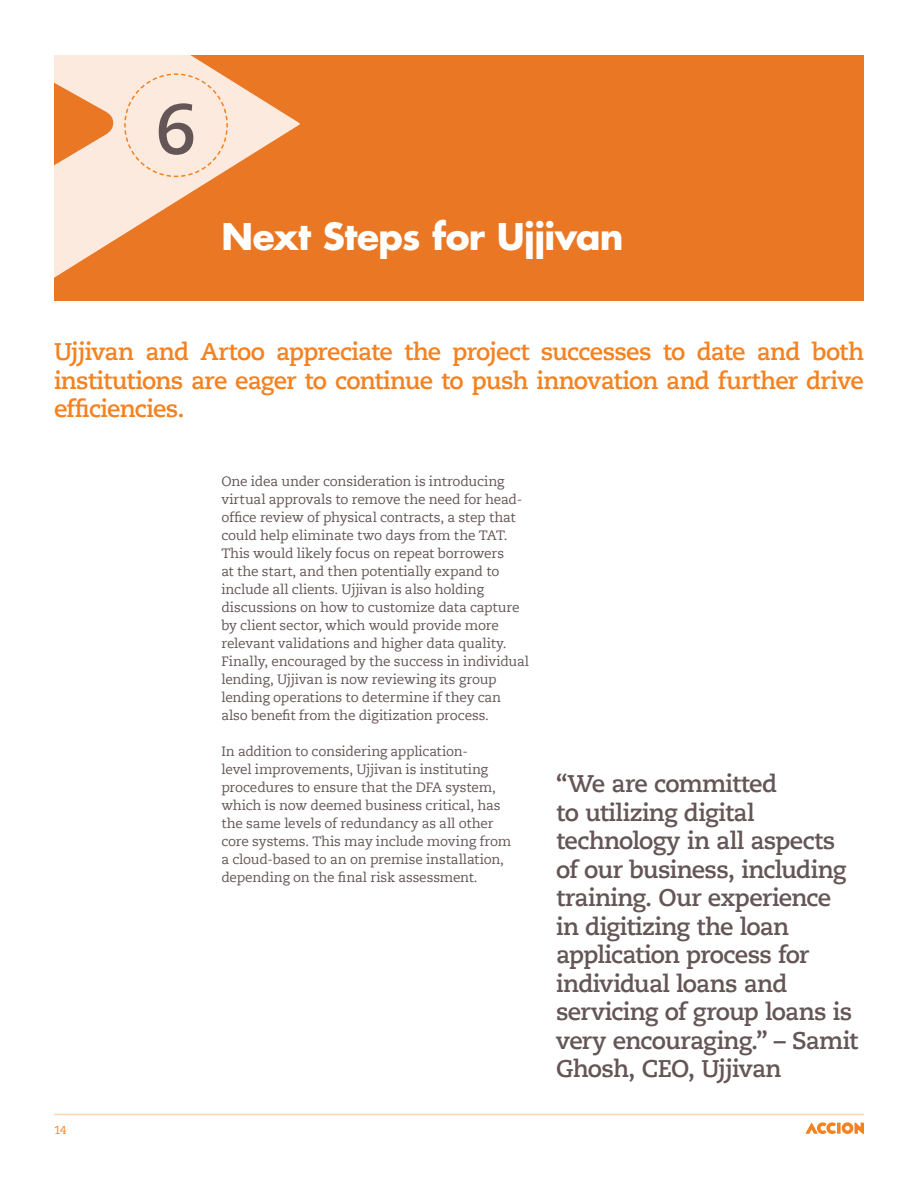
<style>
.page{position:relative;width:918px;height:1188px;background:#fff}
.page>*{position:absolute;margin:0;border:0;box-sizing:border-box;transform-origin:0 0}
.head_sec_num{font:700 70.5px "Caecilia Com 75";color:#645556}
.head_section{font:700 36px "Futura Com";letter-spacing:-.015em;color:#fff}
.callout{font:700 24px/28.5px "Caecilia Com 75";letter-spacing:-.03em;color:#645556}
.Section_Intro_Blurb{font:700 24px/28.5px "Caecilia Com 75";letter-spacing:-.03em;color:#f58220;text-align:justify}
.text{font:13.5px/18px "Caecilia Com 55 Roman";letter-spacing:-.015em;color:#645556}
.t1{font:11.7px "Caecilia Com 55 Roman";color:#f58220}
</style>
<div class="page">
<div style="left:54px;top:55px;width:810px;height:245px;background:#ea7724"></div>
<hr style="left:54px;top:1114px;width:810px;height:1px;background:#fdd5b0">
<svg style="left:806px;top:1122px;width:30px;height:12px"></svg>
<svg style="left:837px;top:1123px;width:4px;height:11px"></svg>
<svg style="left:842px;top:1122px;width:22px;height:12px"></svg>
<svg style="left:54px;top:55px;width:246px;height:223px"></svg>
<div style="left:123px;top:73px;width:106px;height:105px;background:#fbeadd"></div>
<p class="head_sec_num" style="left:155px;top:81px;width:43px">6</p>
<p class="head_section" style="left:221px;top:209px;width:404px">Next Steps for Ujjivan</p>
<p class="Section_Intro_Blurb" style="left:54px;top:337px;width:812px">Ujjivan and Artoo appreciate the project successes to date and both institutions are eager to continue to push innovation and further drive efficiencies.</p>
<p class="t1" style="left:54px;top:1122px;width:14px">14</p>
<p class="text" style="left:221px;top:472px;width:309px">One idea under consideration is introducing virtual approvals to remove the need for head&shy;office review of physical contracts, a step that could help eliminate two days from the TAT.<br>This would likely focus on repeat borrowers<br>at the start, and then potentially expand to include all clients. Ujjivan is also holding discussions on how to customize data capture by client sector, which would provide more relevant validations and higher data quality.<br>Finally, encouraged by the success in individual lending, Ujjivan is now reviewing its group lending operations to determine if they can also benefit from the digitization process.</p>
<p class="text" style="left:221px;top:742px;width:291px">In addition to considering application-<br>level improvements, Ujjivan is instituting procedures to ensure that the DFA system, which is now deemed business critical, has the same levels of redundancy as all other core systems. This may include moving from a cloud-based to an on premise installation, depending on the final risk assessment.</p>
<p class="callout" style="left:556px;top:769px;width:303px">“We are committed<br>to utilizing digital technology in all aspects of our business, including training. Our experience in digitizing the loan application process for individual loans and servicing of group loans is very encouraging.” – Samit<br>Ghosh, CEO, Ujjivan</p>
</div>
